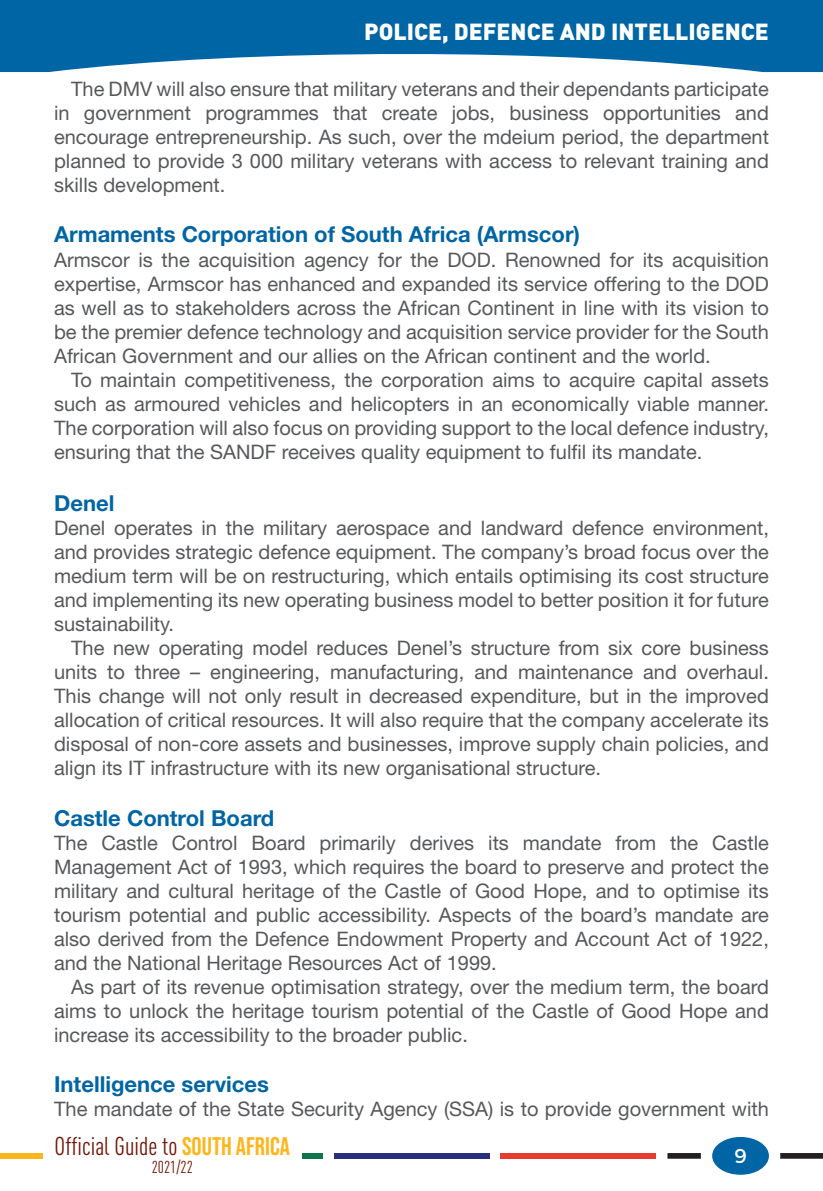
<style>
.page{position:relative;width:823px;height:1191px;background:#fff}
.page>*{position:absolute;margin:0;border:0;box-sizing:border-box;transform-origin:0 0}
.t1{font:condensed 25.4px "DIN Pro";color:#721505}
.t2{font:900 23px "DIN Pro";color:#fff}
.Sub_Heading{font:700 22px "Helvetica Neue LT Std";color:#0065a4}
.Body{font:20px/24px "Helvetica Neue LT Std";color:#57585a;text-align:justify}
.t3{font:20px "Trueno Rg";color:#fff}
.t4{font:condensed 17px "DIN Pro";color:#721505}
.s1{font-family:"Bebas Neue";font-stretch:normal;color:#fcb61c}
</style>
<div class="page">
<svg style="left:0;top:0;width:822px;height:72px;background:#257bb1"></svg>
<div style="left:0;top:1153px;width:43px;height:5px;background:#fcb61c"></div>
<div style="left:302px;top:1153px;width:20px;height:5px;background:#0e744b"></div>
<div style="left:333px;top:1153px;width:156px;height:5px;background:#29307d"></div>
<div style="left:500px;top:1153px;width:155px;height:5px;background:#e73b2e"></div>
<svg style="left:667px;top:1153px;width:33px;height:5px"></svg>
<svg style="left:780px;top:1153px;width:42px;height:5px"></svg>
<div style="left:711px;top:1137px;width:57px;height:37px;background:#0065a4;border-radius:50%"></div>
<p class="t2" style="left:364px;top:12px;width:406px">POLICE, DEFENCE AND INTELLIGENCE</p>
<p class="Body" style="left:54px;top:77px;width:716px;text-indent:17px">The DMV will also ensure that military veterans and their dependants participate in government programmes that create jobs, business opportunities and encourage entrepreneurship. As such, over the mdeium period, the department planned to provide 3 000 military veterans with access to relevant training and skills development.</p>
<p class="Sub_Heading" style="left:54px;top:221px;width:527px">Armaments Corporation of South Africa (Armscor)</p>
<p class="Body" style="left:54px;top:247px;width:716px">Armscor is the acquisition agency for the DOD. Renowned for its acquisition expertise, Armscor has enhanced and expanded its service offering to the DOD as well as to stakeholders across the African Continent in line with its vision to be the premier defence technology and acquisition service provider for the South African Government and our allies on the African continent and the world.</p>
<p class="Body" style="left:54px;top:367px;width:716px;text-indent:17px">To maintain competitiveness, the corporation aims to acquire capital assets such as armoured vehicles and helicopters in an economically viable manner.<br>The corporation will also focus on providing support to the local defence industry, ensuring that the SANDF receives quality equipment to fulfil its mandate.</p>
<p class="Sub_Heading" style="left:54px;top:490px;width:62px">Denel</p>
<p class="Body" style="left:54px;top:516px;width:716px">Denel operates in the military aerospace and landward defence environment, and provides strategic defence equipment. The company’s broad focus over the medium term will be on restructuring, which entails optimising its cost structure and implementing its new operating business model to better position it for future sustainability.</p>
<p class="Body" style="left:54px;top:636px;width:716px;text-indent:17px">The new operating model reduces Denel’s structure from six core business units to three – engineering, manufacturing, and maintenance and overhaul.<br>This change will not only result in decreased expenditure, but in the improved allocation of critical resources. It will also require that the company accelerate its disposal of non‐core assets and businesses, improve supply chain policies, and align its IT infrastructure with its new organisational structure.</p>
<p class="Sub_Heading" style="left:54px;top:804px;width:221px">Castle Control Board</p>
<p class="Body" style="left:54px;top:830px;width:716px">The Castle Control Board primarily derives its mandate from the Castle Management Act of 1993, which requires the board to preserve and protect the military and cultural heritage of the Castle of Good Hope, and to optimise its tourism potential and public accessibility. Aspects of the board’s mandate are also derived from the Defence Endowment Property and Account Act of 1922, and the National Heritage Resources Act of 1999.</p>
<p class="Body" style="left:54px;top:974px;width:716px;text-indent:17px">As part of its revenue optimisation strategy, over the medium term, the board aims to unlock the heritage tourism potential of the Castle of Good Hope and increase its accessibility to the broader public.</p>
<p class="Sub_Heading" style="left:54px;top:1071px;width:216px">Intelligence services</p>
<p class="Body" style="left:54px;top:1097px;width:715px">The mandate of the State Security Agency (SSA) is to provide government with</p>
<p class="t1" style="left:55px;top:1127px;width:237px">Official Guide to <span class="s1">SOUTH AFRICA</span></p>
<p class="t4" style="left:152px;top:1154px;width:43px">2021/22</p>
<p class="t3" style="left:734px;top:1143px;width:14px">9</p>
</div>
